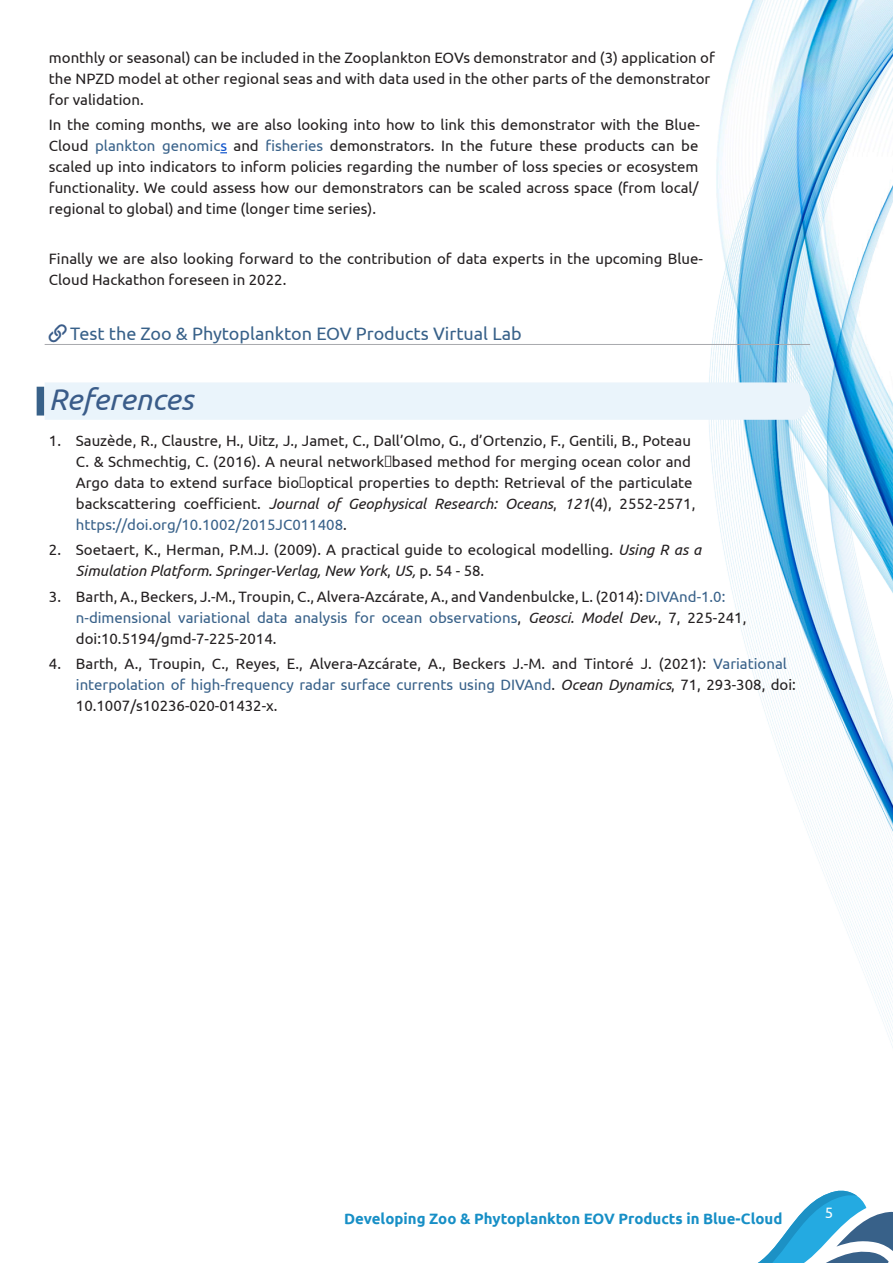
<style>
.page{position:relative;width:893px;height:1263px;background:#fff}
.page>*{position:absolute;margin:0;border:0;box-sizing:border-box;transform-origin:0 0}
.t1{font:italic 30px "Ubuntu";color:#3a5c89}
.t2{font:18px "Ubuntu";color:#386189}
.t3{font:15px/21px "Ubuntu";color:#231f20}
.t4{font:700 15px "Ubuntu";color:#178fc6}
.t5{font:15px "Ubuntu";color:#fff}
.s1{color:#386189}
.s2{color:#15c}
.s3{font-style:italic}
</style>
<div class="page">
<img style="left:709px;top:0;width:184px;height:1048px">
<svg style="left:758px;top:1190px;width:135px;height:73px"></svg>
<hr style="left:45px;top:344px;width:765px;height:1px;background:#a8a9ad">
<div style="left:45px;top:382px;width:765px;height:38px;background:#eaf4fb"></div>
<div style="left:37px;top:387px;width:7px;height:28px;background:#386189"></div>
<p class="t3" style="left:49px;top:46px;width:667px">monthly or seasonal) can be included in the Zooplankton EOVs demonstrator and (3) application of the NPZD model at other regional seas and with data used in the other parts of the demonstrator for validation.</p>
<p class="t3" style="left:49px;top:114px;width:653px;text-align:justify">In the coming months, we are also looking into how to link this demonstrator with the Blue-Cloud <span class="s1">plankton genomic</span><span class="s2">s</span> and <span class="s1">fisheries</span> demonstrators. In the future these products can be scaled up into indicators to inform policies regarding the number of loss species or ecosystem functionality. We could assess how our demonstrators can be scaled across space (from local/ regional to global) and time (longer time series).</p>
<p class="t3" style="left:49px;top:248px;width:656px">Finally we are also looking forward to the contribution of data experts in the upcoming Blue-<br>Cloud Hackathon foreseen in 2022.</p>
<p class="t2" style="left:70px;top:323px;width:453px">Test the Zoo &amp; Phytoplankton EOV Products Virtual Lab</p>
<h2 class="t1" style="left:49px;top:381px;width:146px">References</h2>
<p class="t3" style="left:76px;top:430px;width:621px;text-indent:-27px">1. Sauzède, R., Claustre, H., Uitz, J., Jamet, C., Dall’Olmo, G., d’Ortenzio, F., Gentili, B., Poteau C. &amp; Schmechtig, C. (2016). A neural network‐based method for merging ocean color and Argo data to extend surface bio‐optical properties to depth: Retrieval of the particulate backscattering coefficient. <span class="s3">Journal of Geophysical Research: Oceans</span>, <span class="s3">121</span>(4), 2552-2571, <span class="s1">https://doi.org/10.1002/2015JC011408</span>.</p>
<p class="t3" style="left:76px;top:539px;width:627px;text-indent:-27px">2. Soetaert, K., Herman, P.M.J. (2009). A practical guide to ecological modelling. <span class="s3">Using R as a<br>Simulation Platform. Springer-Verlag, New York</span>, <span class="s3">US,</span> p. 54 - 58.</p>
<p class="t3" style="left:76px;top:585px;width:672px;text-indent:-27px">3. Barth, A., Beckers, J.-M., Troupin, C., Alvera-Azcárate, A., and Vandenbulcke, L. (2014): <span class="s1">DIVAnd-1.0: n-dimensional variational data analysis for ocean observations</span>, <span class="s3">Geosci. Model Dev.</span>, 7, 225-241, doi:10.5194/gmd-7-225-2014.</p>
<p class="t3" style="left:76px;top:652px;width:722px;text-indent:-27px">4. Barth, A., Troupin, C., Reyes, E., Alvera-Azcárate, A., Beckers J.-M. and Tintoré J. (2021): <span class="s1">Variational interpolation of high-frequency radar surface currents using DIVAnd</span>. <span class="s3">Ocean Dynamics</span>, 71, 293-308, doi:<br>10.1007/s10236-020-01432-x.</p>
<p class="t4" style="left:344px;top:1209px;width:440px">Developing Zoo &amp; Phytoplankton EOV Products in Blue-Cloud</p>
<p class="t5" style="left:825px;top:1204px;width:10px">5</p>
</div>
